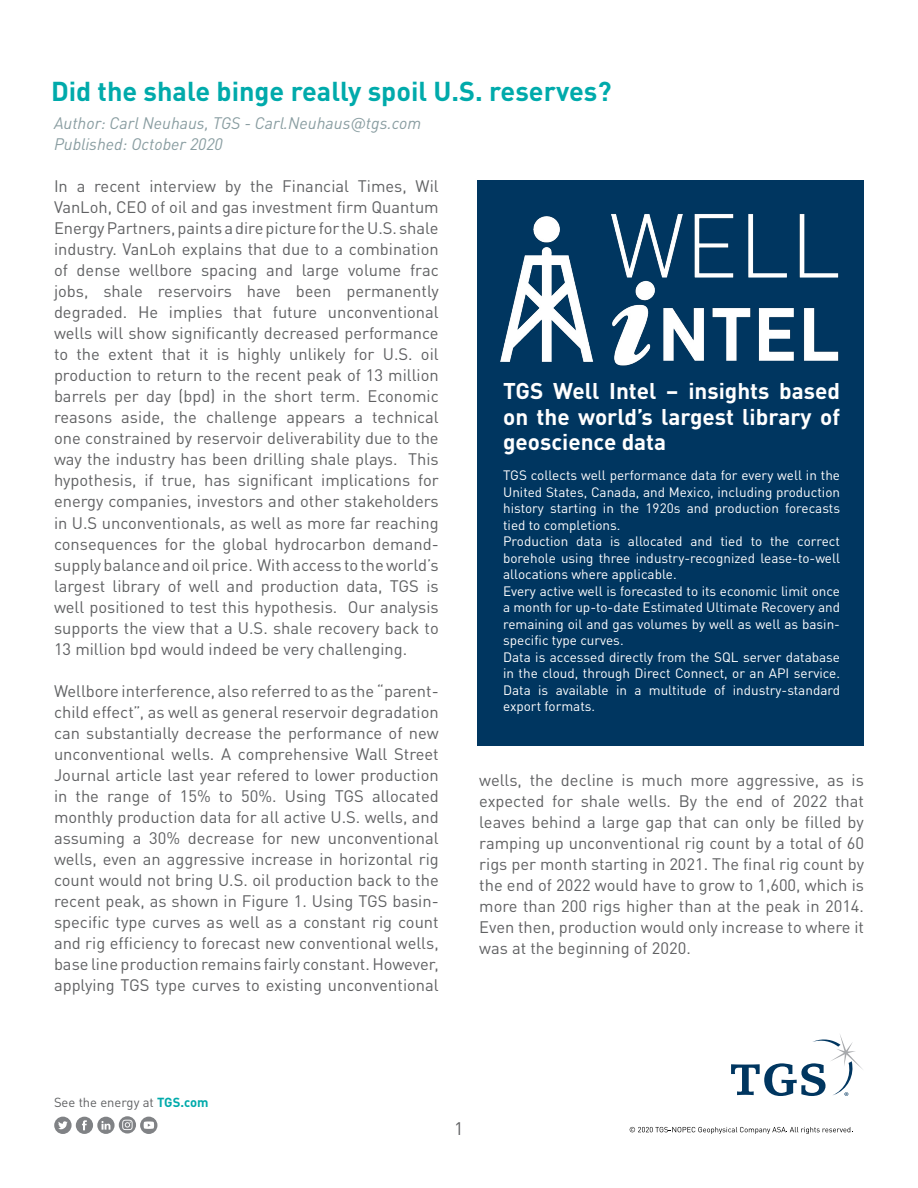
<style>
.page{position:relative;width:918px;height:1188px;background:#fff}
.page>*{position:absolute;margin:0;border:0;box-sizing:border-box;transform-origin:0 0}
.t1{font:700 27px "DINOT";color:#00aaab}
.t2{font:700 22.5px/25.5px "DINOT";color:#fff;text-align:justify}
.t3{font:18px "DINOT";color:#606163}
.t4{font:16.5px/21px "DINOT";color:#606163;text-align:justify}
.t5{font:italic 16.5px/21px "DINOT";color:#899da1}
.t6{font:13.5px/16.5px "DINOT";color:#fff}
.t7{font:13.05px "DINOT";color:#5f6062}
.s1{font-weight:700;color:#00aaab}
</style>
<div class="page">
<svg style="left:630px;top:1127px;width:223px;height:7px"></svg>
<svg style="left:731px;top:1035px;width:132px;height:61px"></svg>
<svg style="left:54px;top:1116px;width:103px;height:18px"></svg>
<div style="left:477px;top:180px;width:387px;height:565px;background:#003660"></div>
<img style="left:501px;top:214px;width:338px;height:152px">
<h1 class="t1" style="left:51px;top:74px;width:562px">Did the shale binge really spoil U.S. reserves?</h1>
<p class="t5" style="left:54px;top:112px;width:369px">Author: Carl Neuhaus, TGS - Carl.Neuhaus@tgs.com<br>Published: October 2020</p>
<p class="t4" style="left:54px;top:176px;width:386px">In a recent interview by the Financial Times, Wil VanLoh, CEO of oil and gas investment firm Quantum Energy Partners, paints a dire picture for the U.S. shale industry. VanLoh explains that due to a combination of dense wellbore spacing and large volume frac jobs, shale reservoirs have been permanently degraded. He implies that future unconventional wells will show significantly decreased performance to the extent that it is highly unlikely for U.S. oil production to return to the recent peak of 13 million barrels per day (bpd) in the short term. Economic reasons aside, the challenge appears a technical one constrained by reservoir deliverability due to the way the industry has been drilling shale plays. This hypothesis, if true, has significant implications for energy companies, investors and other stakeholders in U.S unconventionals, as well as more far reaching consequences for the global hydrocarbon demand&shy;supply balance and oil price. With access to the world’s largest library of well and production data, TGS is well positioned to test this hypothesis. Our analysis supports the view that a U.S. shale recovery back to 13 million bpd would indeed be very challenging.</p>
<p class="t4" style="left:54px;top:680px;width:386px">Wellbore interference, also referred to as the “parent&shy;child effect”, as well as general reservoir degradation can substantially decrease the performance of new unconventional wells. A comprehensive Wall Street Journal article last year refered to lower production in the range of 15% to 50%. Using TGS allocated monthly production data for all active U.S. wells, and assuming a 30% decrease for new unconventional wells, even an aggressive increase in horizontal rig count would not bring U.S. oil production back to the recent peak, as shown in Figure 1. Using TGS basin&shy;specific type curves as well as a constant rig count and rig efficiency to forecast new conventional wells, base line production remains fairly constant. However, applying TGS type curves to existing unconventional</p>
<h2 class="t2" style="left:503px;top:378px;width:338px">TGS Well Intel – insights based on the world’s largest library of geoscience data</h2>
<p class="t6" style="left:503px;top:467px;width:339px">TGS collects well performance data for every well in the United States, Canada, and Mexico, including production history starting in the 1920s and production forecasts tied to completions.<br>Production data is allocated and tied to the correct borehole using three industry-recognized lease-to-well allocations where applicable.<br>Every active well is forecasted to its economic limit once a month for up-to-date Estimated Ultimate Recovery and remaining oil and gas volumes by well as well as basin&shy;specific type curves.<br>Data is accessed directly from the SQL server database in the cloud, through Direct Connect, or an API service.<br>Data is available in a multitude of industry-standard export formats.</p>
<p class="t4" style="left:479px;top:769px;width:386px">wells, the decline is much more aggressive, as is expected for shale wells. By the end of 2022 that leaves behind a large gap that can only be filled by ramping up unconventional rig count by a total of 60 rigs per month starting in 2021. The final rig count by the end of 2022 would have to grow to 1,600, which is more than 200 rigs higher than at the peak in 2014.<br>Even then, production would only increase to where it was at the beginning of 2020.</p>
<p class="t7" style="left:54px;top:1095px;width:156px">See the energy at <span class="s1">TGS.com</span></p>
<p class="t3" style="left:454px;top:1117px;width:11px">1</p>
</div>
